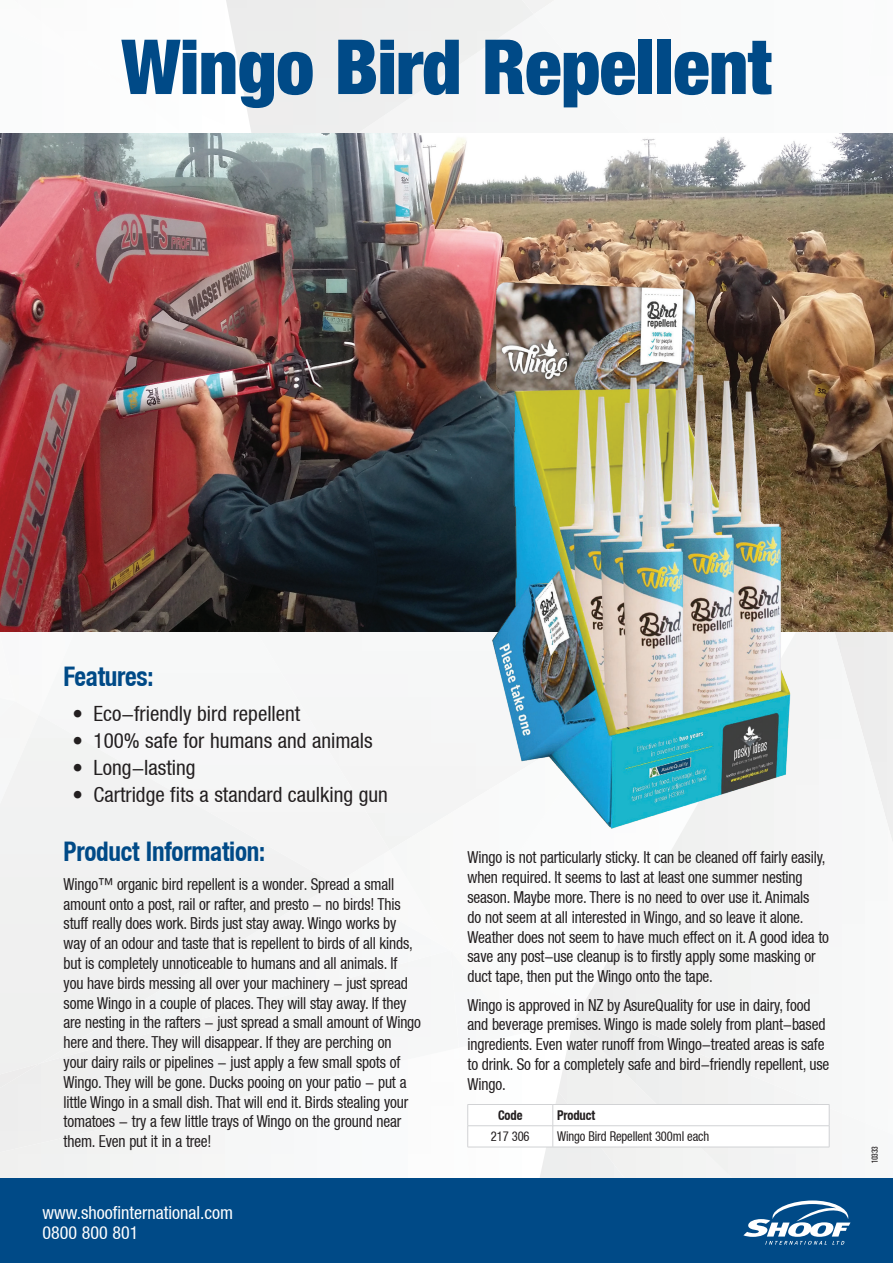
<style>
.page{position:relative;width:893px;height:1263px;background:#fff}
.page>*{position:absolute;margin:0;border:0;box-sizing:border-box;transform-origin:0 0}
.t1{font:900 condensed 76.05px "Helvetica Neue LT";letter-spacing:-.01em;color:#004a87}
.Blurb{font:700 condensed 27px "Helvetica Neue LT";letter-spacing:-.01em;color:#004a87;scale:.93 1}
.t2{font:condensed 21px "Helvetica Neue LT";color:#231f20}
.t3{font:condensed 18px/19.5px "Helvetica Neue LT";color:#fff}
.Blurb-2{font:condensed 16.5px/19.8px "Helvetica Neue LT";letter-spacing:-.01em;color:#231f20;scale:.93 1}
.Blurb-3{font:condensed 13.5px "Helvetica Neue LT";letter-spacing:-.01em;color:#231f20;scale:.93 1}
.Blurb-4{font:700 condensed 13.5px "Helvetica Neue LT";letter-spacing:-.01em;color:#231f20;scale:.93 1}
.t4{font:7.5px "Oswald";letter-spacing:-.03em;color:#231f20}
</style>
<div class="page">
<div style="left:583px;top:631px;width:310px;height:374px;background:#f4f4f4"></div>
<img style="left:558px;top:1022px;width:15px;height:13px">
<div style="left:573px;top:1005px;width:257px;height:173px;background:#f2f2f2"></div>
<div style="left:0;top:1048px;width:458px;height:107px;background:#f6f6f6"></div>
<img style="left:0;top:1078px;width:41px;height:18px">
<img style="left:226px;top:0;width:307px;height:134px">
<img style="left:39px;top:631px;width:349px;height:252px">
<img style="left:512px;top:0;width:42px;height:14px">
<img style="left:0;top:21px;width:264px;height:113px">
<div style="left:150px;top:631px;width:593px;height:219px;background:#f6f7f7"></div>
<img style="left:390px;top:712px;width:227px;height:238px">
<div style="left:334px;top:884px;width:116px;height:179px;background:#f6f6f7"></div>
<div style="left:0;top:715px;width:334px;height:363px;background:#f1f2f2"></div>
<img style="left:540px;top:1091px;width:84px;height:87px">
<svg style="left:467px;top:1104px;width:363px;height:43px"></svg>
<hr style="left:468px;top:1147px;width:85px;height:1px;background:#d1d2d4">
<hr style="left:553px;top:1147px;width:276px;height:1px;background:#d1d2d4">
<img style="left:0;top:134px;width:893px;height:497px">
<img style="left:486px;top:273px;width:311px;height:565px">
<div style="left:0;top:1178px;width:893px;height:85px;background:#004a87"></div>
<svg style="left:743px;top:1200px;width:107px;height:45px"></svg>
<p class="t1" style="left:121px;top:20px;width:652px">Wingo Bird Repellent</p>
<p class="Blurb" style="left:64px;top:660px;width:98px">Features:</p>
<p class="t2" style="left:72px;top:701px;width:230px">• Eco-friendly bird repellent</p>
<p class="t2" style="left:72px;top:728px;width:302px">• 100% safe for humans and animals</p>
<p class="t2" style="left:72px;top:755px;width:125px">• Long-lasting</p>
<p class="t2" style="left:72px;top:782px;width:317px">• Cartridge fits a standard caulking gun</p>
<p class="Blurb" style="left:64px;top:835px;width:218px">Product Information:</p>
<p class="Blurb-2" style="left:64px;top:874px;width:386px">Wingo™ organic bird repellent is a wonder. Spread a small amount onto a post, rail or rafter, and presto - no birds! This stuff really does work. Birds just stay away. Wingo works by way of an odour and taste that is repellent to birds of all kinds, but is completely unnoticeable to humans and all animals. If you have birds messing all over your machinery - just spread some Wingo in a couple of places. They will stay away. If they are nesting in the rafters - just spread a small amount of Wingo here and there. They will disappear. If they are perching on<br>your dairy rails or pipelines - just apply a few small spots of Wingo. They will be gone. Ducks pooing on your patio - put a little Wingo in a small dish. That will end it. Birds stealing your tomatoes - try a few little trays of Wingo on the ground near them. Even put it in a tree!</p>
<p class="t3" style="left:43px;top:1203px;width:192px">www.shoofinternational.com<br>0800 800 801</p>
<p class="Blurb-2" style="left:468px;top:848px;width:390px">Wingo is not particularly sticky. It can be cleaned off fairly easily, when required. It seems to last at least one summer nesting season. Maybe more. There is no need to over use it. Animals<br>do not seem at all interested in Wingo, and so leave it alone.<br>Weather does not seem to have much effect on it. A good idea to save any post-use cleanup is to firstly apply some masking or duct tape, then put the Wingo onto the tape.</p>
<p class="Blurb-2" style="left:468px;top:995px;width:391px">Wingo is approved in NZ by AsureQuality for use in dairy, food and beverage premises. Wingo is made solely from plant-based ingredients. Even water runoff from Wingo-treated areas is safe to drink. So for a completely safe and bird-friendly repellent, use Wingo.</p>
<p class="Blurb-4" style="left:498px;top:1107px;width:28px">Code</p>
<p class="Blurb-4" style="left:557px;top:1107px;width:42px">Product</p>
<p class="Blurb-3" style="left:491px;top:1128px;width:43px">217 306</p>
<p class="Blurb-3" style="left:557px;top:1128px;width:165px">Wingo Bird Repellent 300ml each</p>
<p class="t4" style="left:868px;top:1163px;width:18px;rotate:-90deg">10333</p>
</div>
